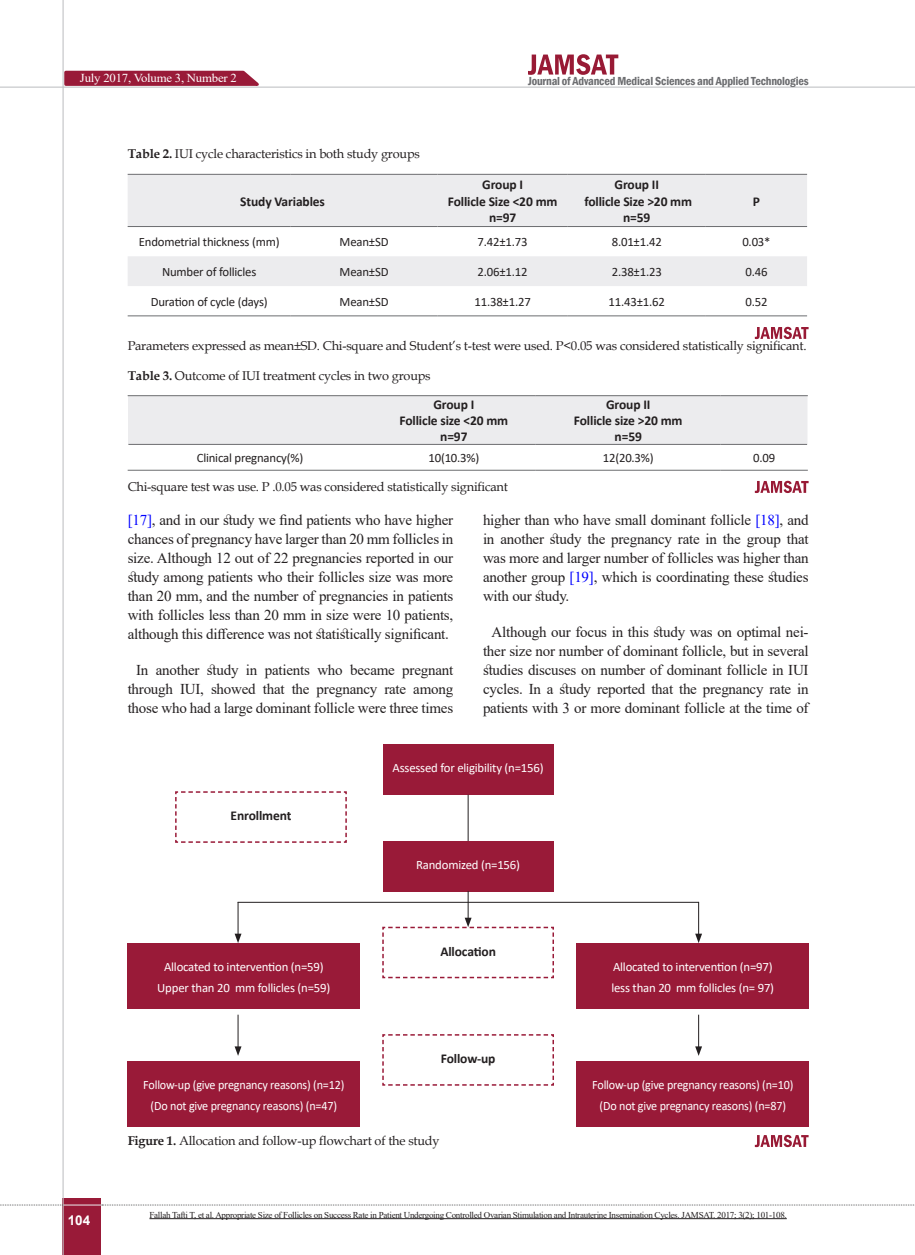
<style>
.page{position:relative;width:915px;height:1255px;background:#fff}
.page>*{position:absolute;margin:0;border:0;box-sizing:border-box;transform-origin:0 0}
.t1{font:15px/19px "Times New Roman";letter-spacing:-.015em;color:#231f20;text-align:justify}
.t2{font:700 13.5px/16.2px "Calibri";letter-spacing:-.01em;color:#231f20;text-align:center}
.t3{font:700 13.5px "Arial";color:#fff}
.t4{font:12.75px "Book Antiqua";letter-spacing:-.015em;color:#231f20}
.t5{font:12.75px "Calibri";letter-spacing:-.015em;color:#231f20}
.t6{font:12.75px/21px "Calibri";letter-spacing:-.015em;color:#fff;text-align:center}
.t7{font:12.75px/21px "Calibri";letter-spacing:-.015em;color:#fff;text-align:center;scale:.95 1}
.t8{font:12.15px "Times New Roman";letter-spacing:-.015em;color:#fff;scale:1.05 1}
.t9{font:600 condensed 12px "Franklin Gothic";letter-spacing:-.015em;color:#6c6d70}
.t10{font:9px "Times New Roman";letter-spacing:-.03em;color:#231f20}
.s1{font-weight:700}
.s2{color:#00f}
</style>
<div class="page">
<div style="left:63px;top:1198px;width:38px;height:56px;background:#991a38"></div>
<hr style="left:62px;top:0;width:2px;height:1254px;background:#c2c3c6">
<hr style="left:0;top:87px;width:914px;height:1px;background:#c2c3c6">
<hr style="left:63px;top:1204px;width:38px;height:1px;background:#ececee">
<svg style="left:0;top:1204px;width:63px;height:1px"></svg>
<svg style="left:102px;top:1204px;width:813px;height:1px"></svg>
<svg style="left:528px;top:54px;width:90px;height:21px"></svg>
<svg style="left:128px;top:175px;width:678px;height:111px;fill:#ececee"></svg>
<hr style="left:705px;top:174px;width:101px;height:1px;background:#6c6d70">
<hr style="left:567px;top:174px;width:138px;height:1px;background:#6c6d70">
<hr style="left:437px;top:174px;width:130px;height:1px;background:#6c6d70">
<hr style="left:291px;top:174px;width:146px;height:1px;background:#6c6d70">
<hr style="left:128px;top:174px;width:163px;height:1px;background:#6c6d70">
<hr style="left:705px;top:226px;width:101px;height:1px;background:#6c6d70">
<hr style="left:567px;top:226px;width:138px;height:1px;background:#6c6d70">
<hr style="left:437px;top:226px;width:130px;height:1px;background:#6c6d70">
<hr style="left:291px;top:226px;width:146px;height:1px;background:#6c6d70">
<hr style="left:128px;top:226px;width:163px;height:1px;background:#6c6d70">
<hr style="left:705px;top:315px;width:101px;height:1px;background:#6c6d70">
<hr style="left:567px;top:315px;width:138px;height:1px;background:#6c6d70">
<hr style="left:437px;top:315px;width:130px;height:1px;background:#6c6d70">
<hr style="left:291px;top:315px;width:146px;height:1px;background:#6c6d70">
<hr style="left:128px;top:315px;width:163px;height:1px;background:#6c6d70">
<svg style="left:754px;top:327px;width:54px;height:12px"></svg>
<div style="left:128px;top:396px;width:679px;height:48px;background:#ececee"></div>
<hr style="left:720px;top:395px;width:87px;height:1px;background:#6c6d70">
<hr style="left:535px;top:395px;width:185px;height:1px;background:#6c6d70">
<hr style="left:372px;top:395px;width:163px;height:1px;background:#6c6d70">
<hr style="left:128px;top:395px;width:244px;height:1px;background:#6c6d70">
<hr style="left:720px;top:444px;width:86px;height:1px;background:#6c6d70">
<hr style="left:535px;top:444px;width:185px;height:1px;background:#6c6d70">
<hr style="left:372px;top:444px;width:163px;height:1px;background:#6c6d70">
<hr style="left:128px;top:444px;width:244px;height:1px;background:#6c6d70">
<hr style="left:720px;top:470px;width:87px;height:1px;background:#6c6d70">
<hr style="left:535px;top:470px;width:185px;height:1px;background:#6c6d70">
<hr style="left:372px;top:470px;width:163px;height:1px;background:#6c6d70">
<hr style="left:128px;top:470px;width:244px;height:1px;background:#6c6d70">
<svg style="left:754px;top:481px;width:54px;height:12px"></svg>
<div style="left:383px;top:744px;width:170px;height:50px;background:#991a38"></div>
<div style="left:383px;top:841px;width:170px;height:50px;background:#991a38"></div>
<svg style="left:382px;top:1034px;width:172px;height:52px"></svg>
<svg style="left:175px;top:791px;width:172px;height:52px"></svg>
<div style="left:128px;top:1061px;width:232px;height:66px;background:#991a38"></div>
<div style="left:128px;top:943px;width:232px;height:66px;background:#991a38"></div>
<div style="left:576px;top:943px;width:232px;height:66px;background:#991a38"></div>
<div style="left:576px;top:1061px;width:232px;height:66px;background:#991a38"></div>
<hr style="left:467px;top:794px;width:1px;height:47px;background:#231f20">
<svg style="left:381px;top:891px;width:173px;height:88px"></svg>
<hr style="left:698px;top:901px;width:1px;height:35px;background:#231f20">
<svg style="left:695px;top:933px;width:6px;height:10px"></svg>
<hr style="left:698px;top:1014px;width:1px;height:34px;background:#231f20">
<svg style="left:695px;top:1046px;width:6px;height:9px"></svg>
<hr style="left:237px;top:901px;width:1px;height:35px;background:#231f20">
<svg style="left:234px;top:933px;width:7px;height:10px"></svg>
<hr style="left:237px;top:1014px;width:1px;height:34px;background:#231f20">
<svg style="left:234px;top:1046px;width:7px;height:9px"></svg>
<hr style="left:237px;top:901px;width:461px;height:1px;background:#231f20">
<svg style="left:754px;top:1134px;width:54px;height:13px"></svg>
<hr style="left:149px;top:1218px;width:637px;height:1px;background:#231f20">
<svg style="left:63px;top:69px;width:202px;height:18px;background:#ad4961"></svg>
<p class="t8" style="left:80px;top:69px;width:151px">July 2017, Volume 3, Number 2</p>
<p class="t4" style="left:128px;top:145px;width:293px"><span class="s1">Table 2.</span> IUI cycle characteristics in both study groups</p>
<p class="t9" style="left:528px;top:73px;width:282px">Journal of Advanced Medical Sciences and Applied Technologies</p>
<p class="t2" style="left:447px;top:176px;width:111px">Group I<br>Follicle Size &lt;20 mm n=97</p>
<p class="t2" style="left:584px;top:176px;width:109px">Group II<br>follicle Size &gt;20 mm n=59</p>
<p class="t2" style="left:240px;top:193px;width:86px">Study Variables</p>
<p class="t5" style="left:139px;top:233px;width:142px">Endometrial thickness (mm)</p>
<p class="t5" style="left:339px;top:233px;width:50px">Mean±SD</p>
<p class="t5" style="left:477px;top:233px;width:52px">7.42±1.73</p>
<p class="t5" style="left:611px;top:233px;width:52px">8.01±1.42</p>
<p class="t5" style="left:742px;top:233px;width:30px">0.03*</p>
<p class="t5" style="left:162px;top:263px;width:96px">Number of follicles</p>
<p class="t5" style="left:339px;top:263px;width:50px">Mean±SD</p>
<p class="t5" style="left:477px;top:263px;width:52px">2.06±1.12</p>
<p class="t5" style="left:611px;top:263px;width:52px">2.38±1.23</p>
<p class="t5" style="left:745px;top:263px;width:24px">0.46</p>
<p class="t5" style="left:151px;top:292px;width:118px">Duration of cycle (days)</p>
<p class="t5" style="left:339px;top:292px;width:50px">Mean±SD</p>
<p class="t5" style="left:474px;top:292px;width:58px">11.38±1.27</p>
<p class="t5" style="left:608px;top:292px;width:58px">11.43±1.62</p>
<p class="t5" style="left:745px;top:292px;width:24px">0.52</p>
<p class="t4" style="left:128px;top:337px;width:680px">Parameters expressed as mean±SD. Chi-square and Student’s t-test were used. P&lt;0.05 was considered statistically significant.</p>
<p class="t4" style="left:128px;top:366px;width:304px"><span class="s1">Table 3.</span> Outcome of IUI treatment cycles in two groups</p>
<p class="t2" style="left:573px;top:396px;width:110px">Group II<br>Follicle size &gt;20 mm n=59</p>
<p class="t2" style="left:752px;top:193px;width:9px">P</p>
<p class="t2" style="left:399px;top:396px;width:110px">Group I<br>Follicle size &lt;20 mm n=97</p>
<p class="t5" style="left:197px;top:449px;width:108px">Clinical pregnancy(%)</p>
<p class="t5" style="left:428px;top:449px;width:52px">10(10.3%)</p>
<p class="t5" style="left:602px;top:449px;width:52px">12(20.3%)</p>
<p class="t5" style="left:752px;top:449px;width:24px">0.09</p>
<p class="t4" style="left:128px;top:477px;width:381px">Chi-square test was use. P .0.05 was considered statistically significant</p>
<p class="t1" style="left:128px;top:509px;width:327px"><span class="s2">[17]</span>, and in our study we find patients who have higher chances of pregnancy have larger than 20 mm follicles in size. Although 12 out of 22 pregnancies reported in our study among patients who their follicles size was more than 20 mm, and the number of pregnancies in patients with follicles less than 20 mm in size were 10 patients, although this difference was not statistically significant.</p>
<p class="t1" style="left:128px;top:660px;width:327px;text-align:center">In another study in patients who became pregnant through IUI, showed that the pregnancy rate among those who had a large dominant follicle were three times</p>
<p class="t1" style="left:483px;top:509px;width:327px">higher than who have small dominant follicle <span class="s2">[18]</span>, and in another study the pregnancy rate in the group that was more and larger number of follicles was higher than another group <span class="s2">[19]</span>, which is coordinating these studies with our study.</p>
<p class="t1" style="left:483px;top:622px;width:327px;text-align:center">Although our focus in this study was on optimal nei&shy;ther size nor number of dominant follicle, but in several studies discuses on number of dominant follicle in IUI cycles. In a study reported that the pregnancy rate in patients with 3 or more dominant follicle at the time of</p>
<p class="t3" style="left:68px;top:1210px;width:24px">104</p>
<p class="t2" style="left:230px;top:807px;width:62px">Enrollment</p>
<p class="t6" style="left:157px;top:956px;width:174px">Allocated to intervention (n=59)<br>Upper than 20 mm follicles (n=59)</p>
<p class="t7" style="left:143px;top:1074px;width:213px">Follow-up (give pregnancy reasons) (n=12) (Do not give pregnancy reasons) (n=47)</p>
<p class="t6" style="left:392px;top:757px;width:152px">Assessed for eligibility (n=156)</p>
<p class="t6" style="left:416px;top:853px;width:105px">Randomized (n=156)</p>
<p class="t2" style="left:440px;top:942px;width:57px">Allocation</p>
<p class="t2" style="left:440px;top:1050px;width:56px">Follow-up</p>
<p class="t4" style="left:128px;top:1131px;width:313px"><span class="s1">Figure 1.</span> Allocation and follow-up flowchart of the study</p>
<p class="t6" style="left:611px;top:956px;width:164px;text-align:left">Allocated to intervention (n=97) less than 20 mm follicles (n= 97)</p>
<p class="t7" style="left:592px;top:1074px;width:213px">Follow-up (give pregnancy reasons) (n=10) (Do not give pregnancy reasons) (n=87)</p>
<p class="t10" style="left:149px;top:1208px;width:638px">Fallah Tafti T, et al. Appropriate Size of Follicles on Success Rate in Patient Undergoing Controlled Ovarian Stimulation and Intrauterine Insemination Cycles. JAMSAT. 2017; 3(2); 101-108.</p>
</div>
